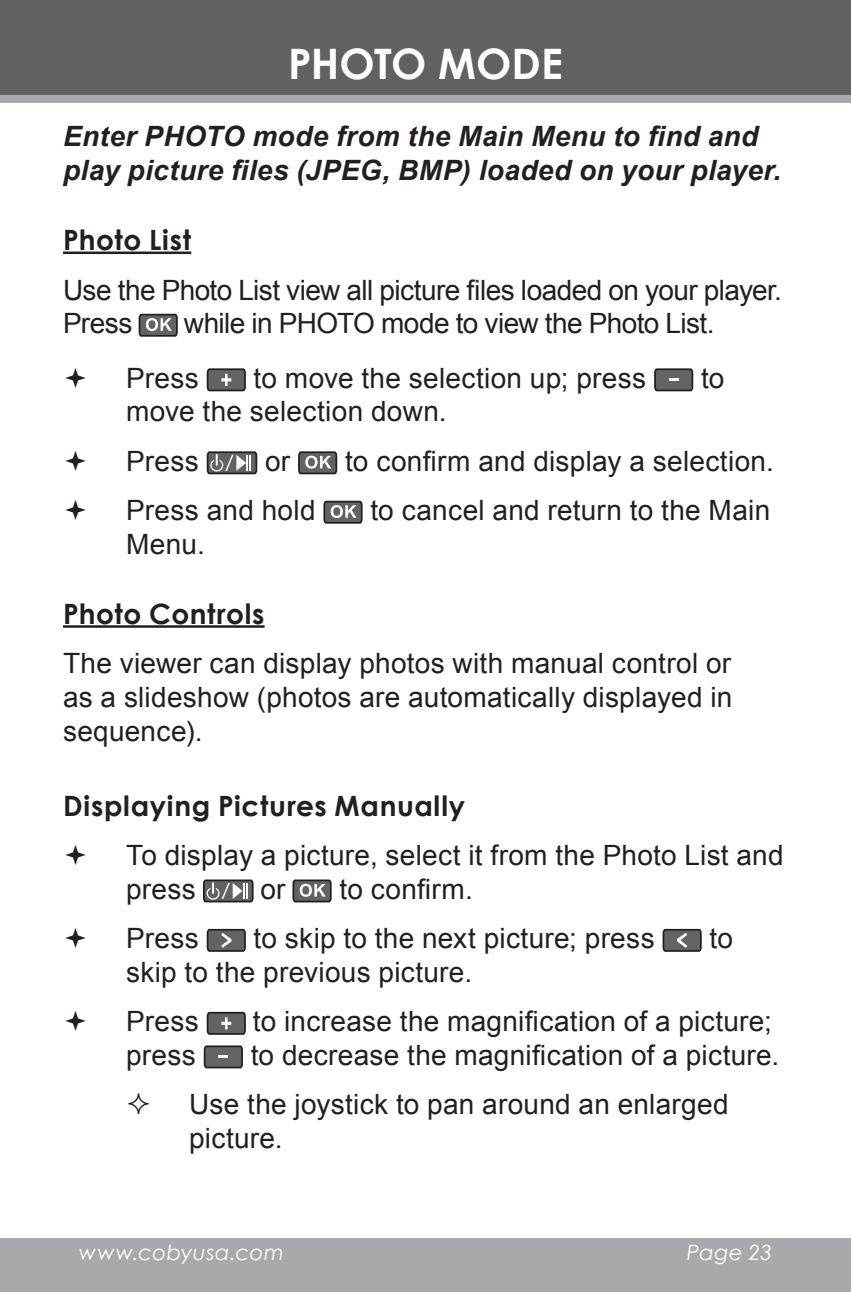
<style>
.page{position:relative;width:851px;height:1292px;background:#fff}
.page>*{position:absolute;margin:0;border:0;box-sizing:border-box;transform-origin:0 0}
.t1{font:700 42px "Century Gothic";color:#fff}
.t2{font:28px/49.4px "Arial";letter-spacing:.01em;color:#231f20}
.t3{font:28px/33.6px "Arial";letter-spacing:-.02em;color:#231f20}
.t4{font:italic 700 28px/33.6px "Arial";letter-spacing:.015em;color:#231f20}
.t5{font:700 28px "Century Gothic";letter-spacing:.025em;color:#231f20}
.t6{font:italic 21px "Century Gothic";letter-spacing:.025em;color:#fff}
</style>
<div class="page">
<div style="left:0;top:1237px;width:850px;height:55px;background:#a8a9ad"></div>
<div style="left:0;top:94px;width:850px;height:9px;background:#a8a9ad"></div>
<div style="left:0;top:0;width:850px;height:94px;background:#5f6162"></div>
<hr style="left:63px;top:251px;width:128px;height:3px;background:#231f20">
<hr style="left:63px;top:625px;width:201px;height:3px;background:#231f20">
<svg style="left:138px;top:313px;width:40px;height:24px"></svg>
<svg style="left:206px;top:368px;width:40px;height:24px"></svg>
<svg style="left:654px;top:368px;width:40px;height:24px"></svg>
<svg style="left:206px;top:451px;width:52px;height:24px"></svg>
<svg style="left:298px;top:451px;width:40px;height:24px"></svg>
<svg style="left:323px;top:500px;width:40px;height:24px"></svg>
<svg style="left:203px;top:879px;width:51px;height:24px"></svg>
<svg style="left:292px;top:879px;width:40px;height:24px"></svg>
<svg style="left:206px;top:928px;width:40px;height:24px"></svg>
<svg style="left:662px;top:928px;width:40px;height:24px"></svg>
<svg style="left:206px;top:1011px;width:40px;height:24px"></svg>
<svg style="left:203px;top:1045px;width:40px;height:24px"></svg>
<h1 class="t1" style="left:288px;top:32px;width:276px">PHOTO MODE</h1>
<p class="t4" style="left:63px;top:121px;width:719px">Enter PHOTO mode from the Main Menu to find and play picture files (JPEG, BMP) loaded on your player.</p>
<p class="t5" style="left:63px;top:219px;width:130px">Photo List</p>
<p class="t3" style="left:63px;top:273px;width:720px">Use the Photo List view all picture files loaded on your player.<br>Press</p>
<p class="t3" style="left:126px;top:296px;width:590px;line-height:54.6px;text-indent:58px">while in PHOTO mode to view the Photo List.<br>Press</p>
<p class="t2" style="left:254px;top:353px;width:394px">to move the selection up; press</p>
<p class="t2" style="left:701px;top:353px;width:25px">to</p>
<p class="t2" style="left:126px;top:387px;width:322px">move the selection down.<br>Press</p>
<p class="t2" style="left:265px;top:436px;width:27px">or</p>
<p class="t2" style="left:345px;top:436px;width:430px">to confirm and display a selection.</p>
<p class="t2" style="left:126px;top:486px;width:191px">Press and hold</p>
<p class="t2" style="left:370px;top:486px;width:401px">to cancel and return to the Main</p>
<p class="t2" style="left:126px;top:519px;width:80px">Menu.</p>
<p class="t5" style="left:63px;top:592px;width:203px">Photo Controls</p>
<p class="t2" style="left:63px;top:647px;width:670px;line-height:33.6px;text-align:justify">The viewer can display photos with manual control or as a slideshow (photos are automatically displayed in sequence).</p>
<p class="t5" style="left:63px;top:784px;width:403px">Displaying Pictures Manually</p>
<p class="t2" style="left:126px;top:839px;width:659px;line-height:33.6px">To display a picture, select it from the Photo List and press</p>
<p class="t2" style="left:260px;top:864px;width:26px">or</p>
<p class="t2" style="left:339px;top:864px;width:135px">to confirm.</p>
<p class="t2" style="left:126px;top:914px;width:74px">Press</p>
<p class="t2" style="left:254px;top:914px;width:402px">to skip to the next picture; press</p>
<p class="t2" style="left:709px;top:914px;width:25px">to</p>
<p class="t2" style="left:126px;top:947px;width:347px">skip to the previous picture.<br>Press</p>
<p class="t2" style="left:253px;top:997px;width:520px">to increase the magnification of a picture;</p>
<p class="t2" style="left:189px;top:1030px;width:591px;text-indent:62px">to decrease the magnification of a picture.<br>Use the joystick to pan around an enlarged</p>
<p class="t2" style="left:189px;top:1113px;width:95px">picture.</p>
<p class="t2" style="left:126px;top:1030px;width:71px">press</p>
<p class="t6" style="left:79px;top:1238px;width:207px">www.cobyusa.com</p>
<p class="t6" style="left:687px;top:1238px;width:74px">Page 23</p>
</div>
